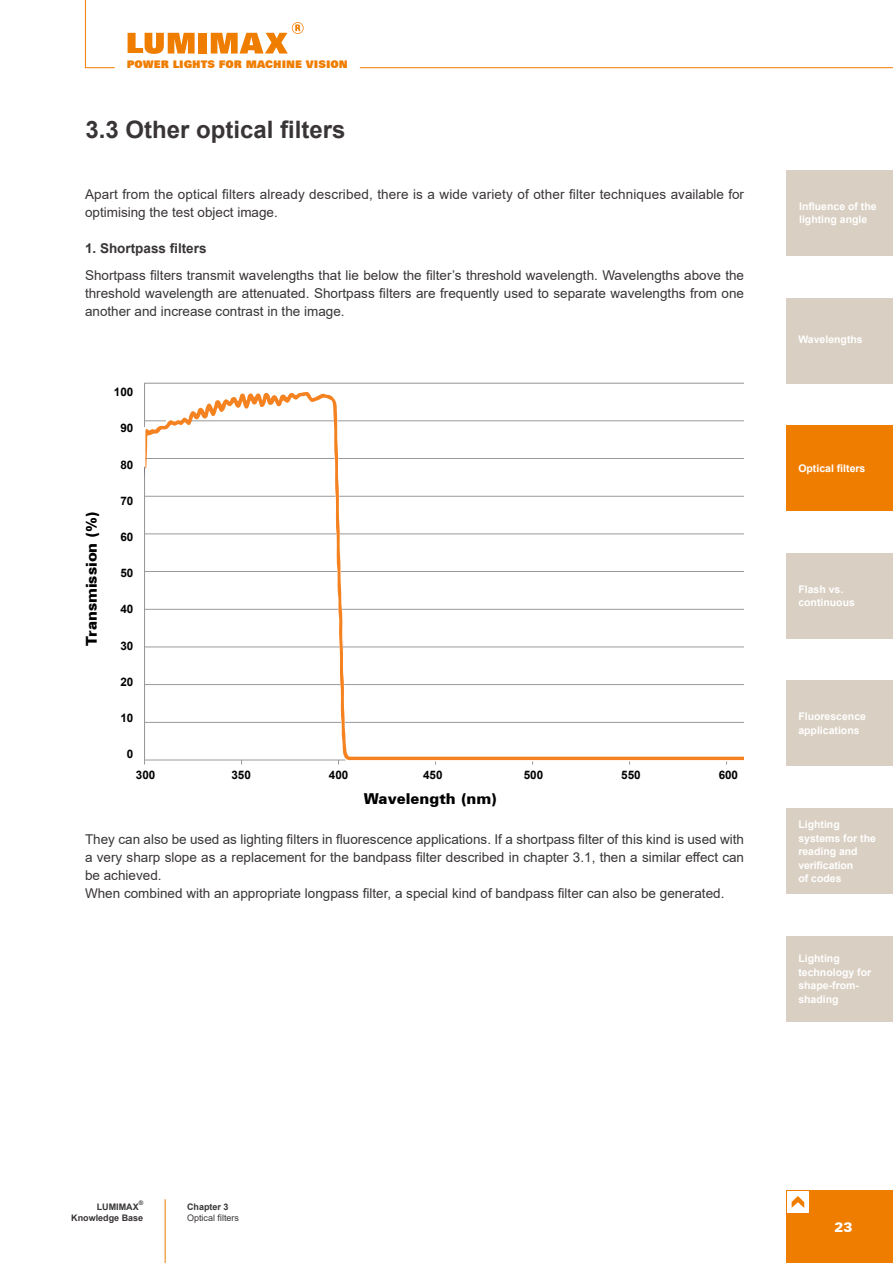
<style>
.page{position:relative;width:893px;height:1263px;background:#fff}
.page>*{position:absolute;margin:0;border:0;box-sizing:border-box;transform-origin:0 0}
.t1{font:700 24px "Arial";color:#393536}
.t2{font:900 15px "Zurich BT";color:#000}
.t3{font:13.5px/18px "Arial";color:#393536}
.t4{font:700 13.5px "Arial";color:#393536}
.t5{font:900 13.5px "Zurich BT";color:#fff}
.t6{font:700 11.7px "Arial";color:#000}
.t7{font:700 10.5px/13.5px "Arial";color:#fff}
.t8{font:900 10.5px "Zurich BT";color:#ef7d00}
.t9{font:700 9px "Arial";color:#393536}
.t10{font:9px "Arial";color:#393536}
.t11{font:700 6.15px "Arial";color:#393536}
</style>
<div class="page">
<div style="left:787px;top:170px;width:106px;height:85px;background:#d9cfc2"></div>
<div style="left:787px;top:298px;width:106px;height:85px;background:#d9cfc2"></div>
<div style="left:787px;top:426px;width:106px;height:85px;background:#ef7d00"></div>
<div style="left:787px;top:553px;width:106px;height:85px;background:#d9cfc2"></div>
<div style="left:787px;top:681px;width:106px;height:85px;background:#d9cfc2"></div>
<div style="left:787px;top:809px;width:106px;height:85px;background:#d9cfc2"></div>
<svg style="left:128px;top:33px;width:67px;height:20px"></svg>
<div style="left:199px;top:33px;width:8px;height:20px;background:#ef7d00"></div>
<svg style="left:211px;top:22px;width:93px;height:31px"></svg>
<hr style="left:165px;top:1199px;width:1px;height:64px;background:#ef7d00">
<hr style="left:85px;top:67px;width:30px;height:1px;background:#ef7d00">
<hr style="left:360px;top:67px;width:533px;height:1px;background:#ef7d00">
<hr style="left:85px;top:0;width:1px;height:68px;background:#ef7d00">
<div style="left:787px;top:936px;width:106px;height:85px;background:#d9cfc2"></div>
<div style="left:787px;top:1191px;width:106px;height:72px;background:#ef7d00"></div>
<svg style="left:145px;top:392px;width:599px;height:369px"></svg>
<div style="left:787px;top:1191px;width:22px;height:21px;background:#fff"></div>
<svg style="left:792px;top:1196px;width:12px;height:12px"></svg>
<p class="t8" style="left:127px;top:58px;width:223px">POWER LIGHTS FOR MACHINE VISION</p>
<h1 class="t1" style="left:85px;top:113px;width:262px">3.3 Other optical filters</h1>
<p class="t3" style="left:85px;top:185px;width:660px">Apart from the optical filters already described, there is a wide variety of other filter techniques available for optimising the test object image.</p>
<p class="t4" style="left:85px;top:239px;width:123px">1. Shortpass filters</p>
<p class="t3" style="left:85px;top:266px;width:661px;text-align:justify">Shortpass filters transmit wavelengths that lie below the filter’s threshold wavelength. Wavelengths above the threshold wavelength are attenuated. Shortpass filters are frequently used to separate wavelengths from one another and increase contrast in the image.</p>
<p class="t2" style="left:82px;top:646px;width:136px;rotate:-90deg">Transmission (%)</p>
<p class="t6" style="left:114px;top:384px;width:21px">100</p>
<p class="t6" style="left:120px;top:420px;width:14px">90</p>
<p class="t6" style="left:120px;top:456px;width:14px">80</p>
<p class="t6" style="left:120px;top:492px;width:14px">70</p>
<p class="t6" style="left:120px;top:529px;width:14px">60</p>
<p class="t6" style="left:120px;top:565px;width:14px">50</p>
<p class="t6" style="left:120px;top:601px;width:14px">40</p>
<p class="t6" style="left:120px;top:637px;width:14px">30</p>
<p class="t6" style="left:120px;top:673px;width:14px">20</p>
<p class="t6" style="left:120px;top:710px;width:14px">10</p>
<p class="t6" style="left:127px;top:746px;width:8px">0</p>
<p class="t6" style="left:136px;top:767px;width:21px">300</p>
<p class="t6" style="left:231px;top:767px;width:21px">350</p>
<p class="t6" style="left:329px;top:767px;width:21px">400</p>
<p class="t6" style="left:423px;top:767px;width:21px">450</p>
<p class="t6" style="left:524px;top:767px;width:21px">500</p>
<p class="t6" style="left:621px;top:767px;width:21px">550</p>
<p class="t6" style="left:719px;top:767px;width:21px">600</p>
<p class="t2" style="left:364px;top:790px;width:135px">Wavelength (nm)</p>
<p class="t3" style="left:85px;top:830px;width:661px">They can also be used as lighting filters in fluorescence applications. If a shortpass filter of this kind is used with a very sharp slope as a replacement for the bandpass filter described in chapter 3.1, then a similar effect can be achieved.<br>When combined with an appropriate longpass filter, a special kind of bandpass filter can also be generated.</p>
<p class="t7" style="left:799px;top:199px;width:79px">Influence of the lighting angle</p>
<p class="t7" style="left:798px;top:333px;width:66px">Wavelengths</p>
<p class="t7" style="left:798px;top:462px;width:69px">Optical filters</p>
<p class="t7" style="left:798px;top:582px;width:58px">Flash vs. continuous</p>
<p class="t7" style="left:798px;top:710px;width:69px">Fluorescence applications</p>
<p class="t7" style="left:798px;top:818px;width:79px">Lighting systems for the reading and verification<br>of codes</p>
<p class="t7" style="left:798px;top:952px;width:74px">Lighting technology for shape-from&shy;shading</p>
<p class="t11" style="left:139px;top:1198px;width:6px">®</p>
<p class="t9" style="left:71px;top:1211px;width:74px">Knowledge Base</p>
<p class="t9" style="left:97px;top:1200px;width:43px">LUMIMAX</p>
<p class="t9" style="left:187px;top:1200px;width:43px">Chapter 3</p>
<p class="t10" style="left:187px;top:1211px;width:54px">Optical filters</p>
<p class="t5" style="left:834px;top:1218px;width:19px">23</p>
</div>
